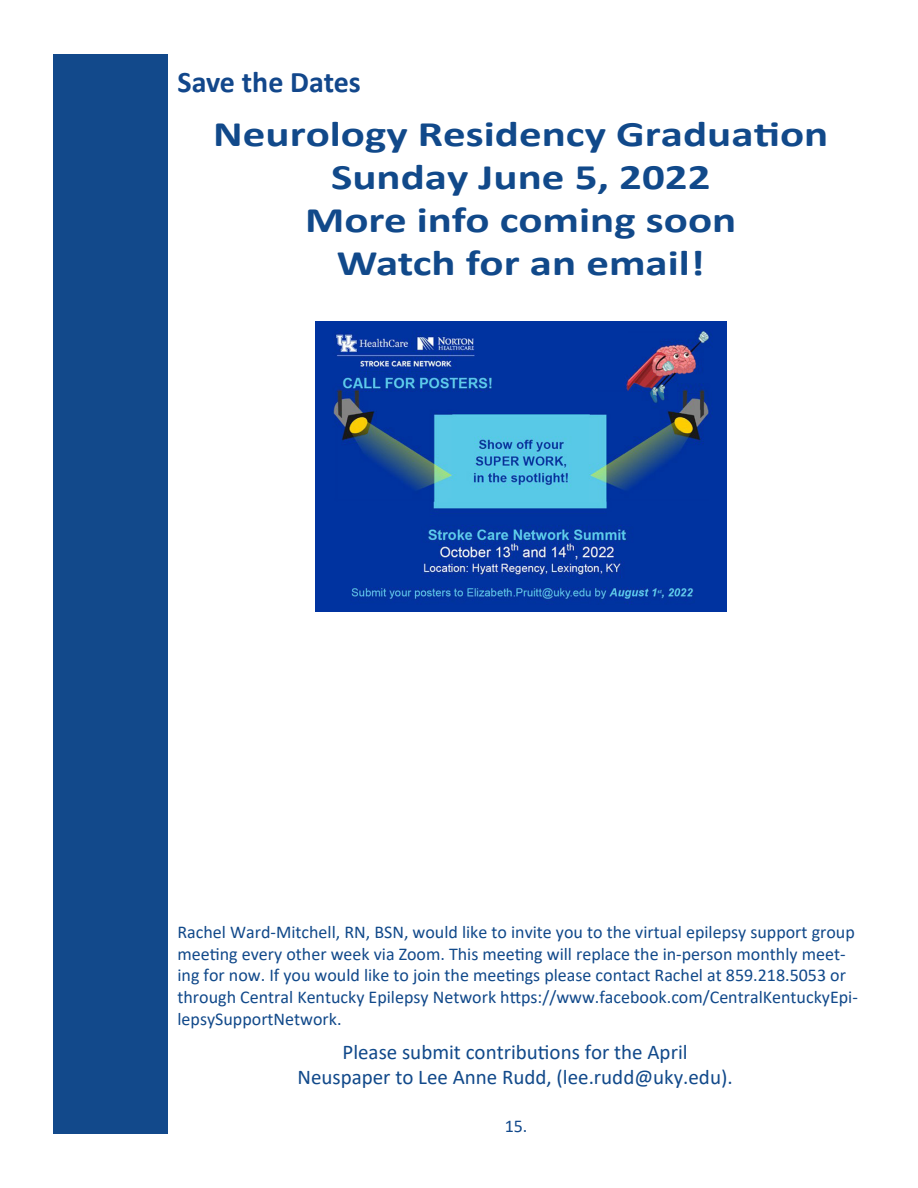
<style>
.page{position:relative;width:918px;height:1188px;background:#fff}
.page>*{position:absolute;margin:0;border:0;box-sizing:border-box;transform-origin:0 0}
.t1{font:700 36px "Calibri";color:#11498a;scale:1.25 1}
.t2{font:700 30px "Calibri";color:#12478b}
.t3{font:21px "Calibri";color:#11498a}
.t4{font:18px/21.6px "Calibri";color:#11498a}
.t5{font:18px "Calibri";color:#12498b}
</style>
<div class="page">
<div style="left:53px;top:54px;width:114px;height:1080px;background:#12498b"></div>
<img style="left:315px;top:322px;width:411px;height:289px">
<p class="t2" style="left:178px;top:60px;width:185px">Save the Dates</p>
<p class="t1" style="left:213px;top:108px;width:494px">Neurology Residency Graduation</p>
<p class="t1" style="left:331px;top:152px;width:305px">Sunday June 5, 2022</p>
<p class="t1" style="left:305px;top:195px;width:347px">More info coming soon</p>
<p class="t1" style="left:337px;top:238px;width:296px">Watch for an email!</p>
<p class="t4" style="left:178px;top:921px;width:682px">Rachel Ward-Mitchell, RN, BSN, would like to invite you to the virtual epilepsy support group meeting every other week via Zoom. This meeting will replace the in-person monthly meet&shy;ing for now. If you would like to join the meetings please contact Rachel at 859.218.5053 or through Central Kentucky Epilepsy Network https://www.facebook.com/CentralKentuckyEpi&shy;lepsySupportNetwork.</p>
<p class="t3" style="left:343px;top:1037px;width:347px">Please submit contributions for the April</p>
<p class="t3" style="left:297px;top:1063px;width:437px">Neuspaper to Lee Anne Rudd, (lee.rudd@uky.edu).</p>
<p class="t5" style="left:505px;top:1114px;width:24px">15.</p>
</div>
